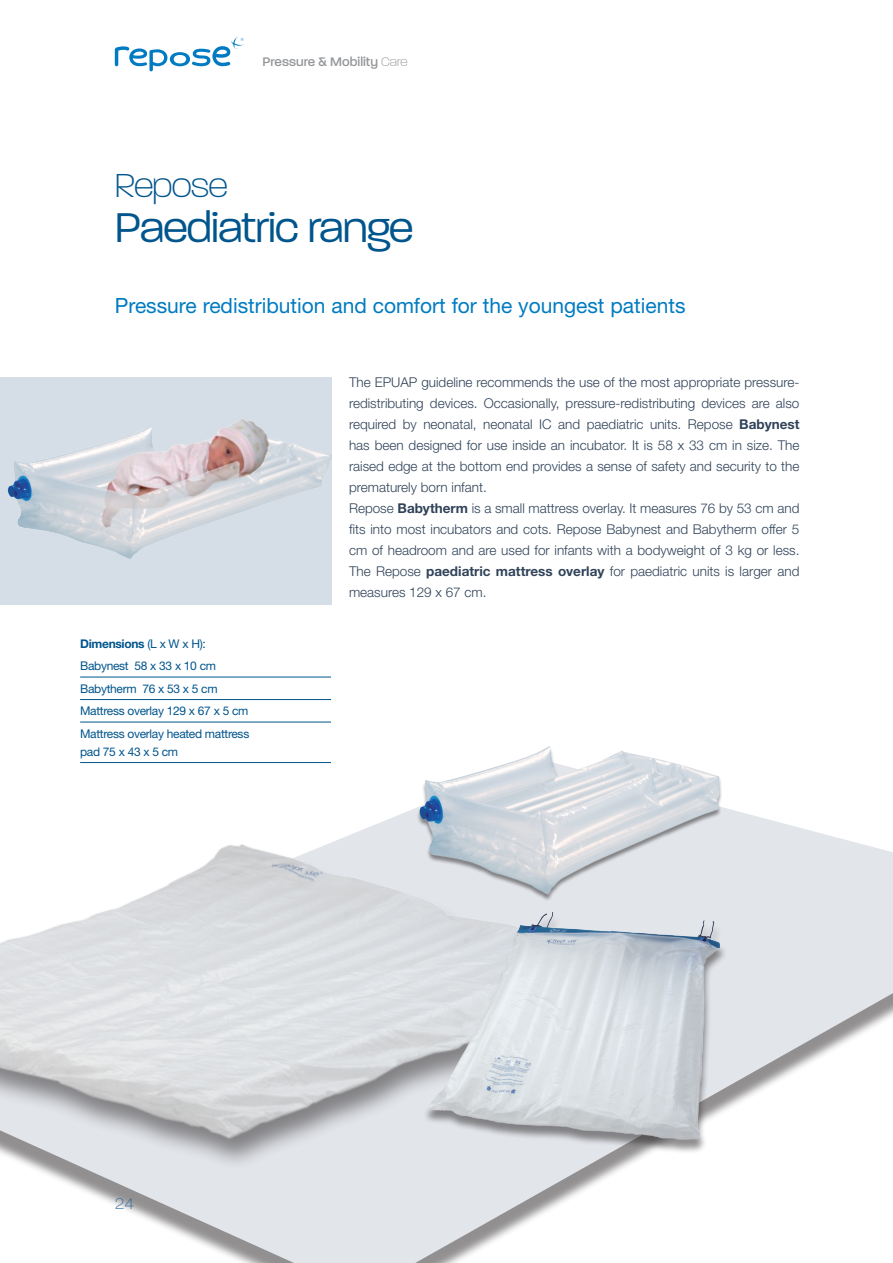
<style>
.page{position:relative;width:893px;height:1263px;background:#fff}
.page>*{position:absolute;margin:0;border:0;box-sizing:border-box;transform-origin:0 0}
.t1{font:300 45px "Paralucent";letter-spacing:-.02em;color:#01558d}
.t2{font:200 36px "Paralucent";letter-spacing:-.02em;color:#01558d}
.t3{font:21px "Helvetica Neue LT Std";color:#007bc2}
.t4{font:100 expanded 15px "Helvetica Neue LT Pro";color:#296699}
.t5{font:300 13.5px/21px "Helvetica Neue LT Std";color:#304359}
.t6{font:500 13.35px "Paralucent W00";color:#939598}
.t7{font:12px/22.5px "Helvetica Neue LT Std";letter-spacing:-.025em;color:#01558d}
.s1{font-family:"Paralucent";font-weight:200}
.s2{font-weight:700}
</style>
<div class="page">
<svg style="left:115px;top:37px;width:129px;height:34px"></svg>
<svg style="left:80px;top:763px;width:812px;height:500px"></svg>
<hr style="left:892px;top:106px;width:1px;height:1063px;background:#435775">
<hr style="left:80px;top:677px;width:251px;height:1px;background:#01558d">
<hr style="left:80px;top:699px;width:251px;height:1px;background:#01558d">
<hr style="left:80px;top:722px;width:251px;height:1px;background:#01558d">
<hr style="left:80px;top:762px;width:251px;height:1px;background:#01558d">
<div style="left:0;top:378px;width:331px;height:227px;background:#d5dee6"></div>
<img style="left:7px;top:419px;width:324px;height:140px">
<img style="left:407px;top:746px;width:318px;height:155px">
<img style="left:0;top:777px;width:652px;height:450px">
<img style="left:417px;top:901px;width:318px;height:276px">
<p class="t6" style="left:262px;top:54px;width:147px">Pressure &amp; Mobility <span class="s1">Care</span></p>
<h2 class="t2" style="left:115px;top:165px;width:114px">Repose</h2>
<h1 class="t1" style="left:115px;top:202px;width:300px">Paediatric range</h1>
<h3 class="t3" style="left:115px;top:293px;width:572px">Pressure redistribution and comfort for the youngest patients</h3>
<p class="t7" style="left:80px;top:632px;width:171px"><span class="s2">Dimensions</span> (L x W x H):<br>Babynest 58 x 33 x 10 cm<br>Babytherm 76 x 53 x 5 cm<br>Mattress overlay 129 x 67 x 5 cm<br>Mattress overlay heated mattress</p>
<p class="t7" style="left:80px;top:740px;width:100px">pad 75 x 43 x 5 cm</p>
<p class="t5" style="left:349px;top:372px;width:452px">The EPUAP guideline recommends the use of the most appropriate pressure&shy;redistributing devices. Occasionally, pressure-redistributing devices are also required by neonatal, neonatal IC and paediatric units. Repose <span class="s2">Babynest </span>has been designed for use inside an incubator. It is 58 x 33 cm in size. The raised edge at the bottom end provides a sense of safety and security to the prematurely born infant.<br>Repose <span class="s2">Babytherm</span> is a small mattress overlay. It measures 76 by 53 cm and fits into most incubators and cots. Repose Babynest and Babytherm offer 5 cm of headroom and are used for infants with a bodyweight of 3 kg or less.<br>The Repose <span class="s2">paediatric mattress overlay</span> for paediatric units is larger and measures 129 x 67 cm.</p>
<p class="t4" style="left:115px;top:1195px;width:21px">24</p>
</div>
